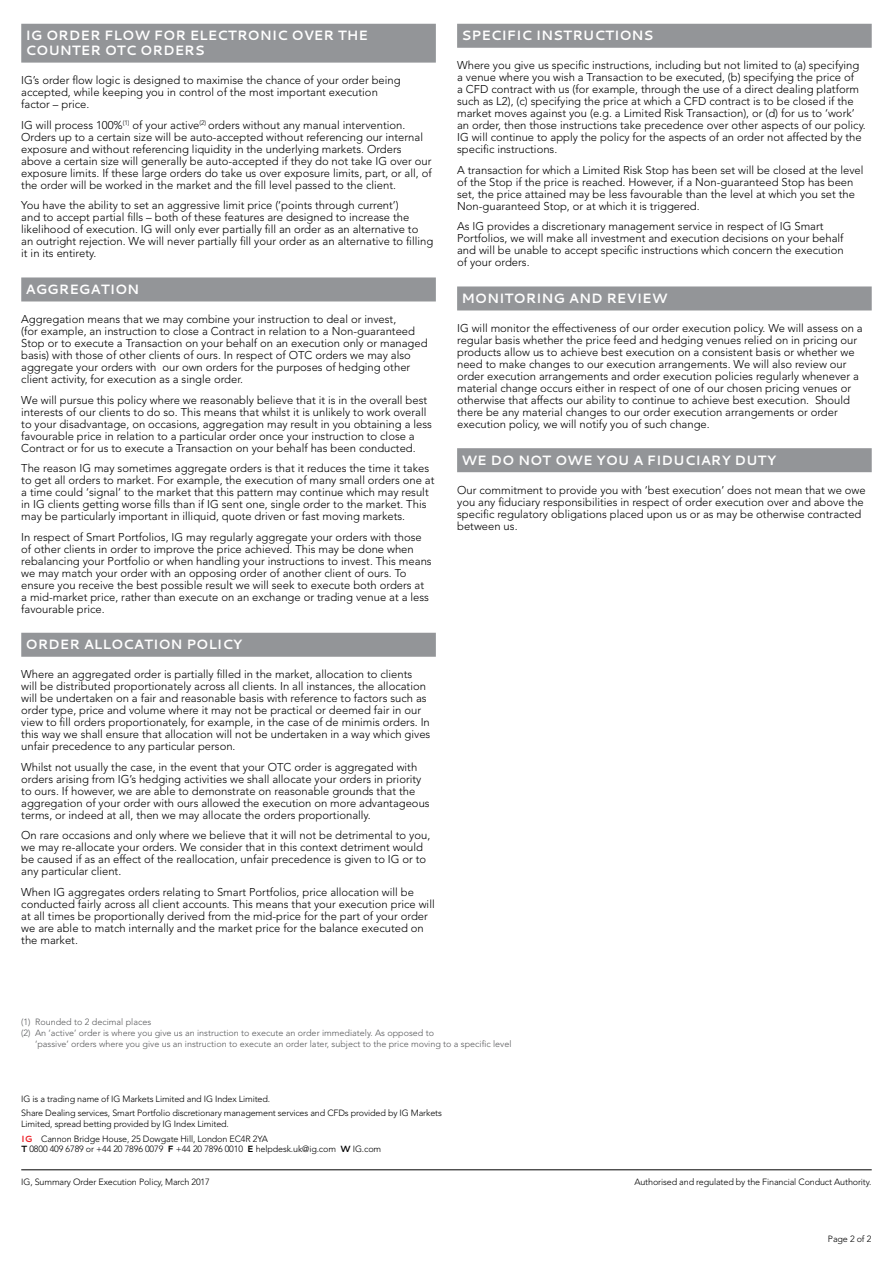
<style>
.page{position:relative;width:893px;height:1263px;background:#fff}
.page>*{position:absolute;margin:0;border:0;box-sizing:border-box;transform-origin:0 0}
.t1{font:700 13.5px/15px "Cantarell";color:#fff}
.t2{font:300 11.25px/12px "Avenir LT Std";color:#000}
.t3{font:300 9px/14.7px "Avenir LT Std";letter-spacing:-.015em;color:#000}
.t4{font:300 9px "Avenir LT Std";color:#58595b}
.s1{font-family:"Cantarell";font-weight:700;color:#ed1d24}
.s2{font-family:"Cantarell";font-weight:700}
</style>
<div class="page">
<hr style="left:21px;top:1169px;width:851px;height:1px;background:#000">
<div style="left:21px;top:24px;width:415px;height:39px;background:#939598"></div>
<div style="left:21px;top:277px;width:415px;height:24px;background:#939598"></div>
<div style="left:21px;top:633px;width:415px;height:24px;background:#939598"></div>
<div style="left:457px;top:24px;width:415px;height:24px;background:#939598"></div>
<div style="left:457px;top:286px;width:415px;height:24px;background:#939598"></div>
<div style="left:457px;top:448px;width:415px;height:24px;background:#939598"></div>
<p class="t1" style="left:26px;top:28px;width:344px">IG ORDER FLOW FOR ELECTRONIC OVER THE<br>COUNTER OTC ORDERS</p>
<p class="t2" style="left:21px;top:75px;width:381px">IG’s order flow logic is designed to maximise the chance of your order being accepted, while keeping you in control of the most important execution factor – price.</p>
<p class="t2" style="left:21px;top:119px;width:412px">IG will process 100%<sup>(1)</sup> of your active<sup>(2)</sup> orders without any manual intervention.<br>Orders up to a certain size will be auto-accepted without referencing our internal exposure and without referencing liquidity in the underlying markets. Orders above a certain size will generally be auto-accepted if they do not take IG over our exposure limits. If these large orders do take us over exposure limits, part, or all, of the order will be worked in the market and the fill level passed to the client.</p>
<p class="t2" style="left:21px;top:200px;width:414px">You have the ability to set an aggressive limit price (‘points through current’)<br>and to accept partial fills – both of these features are designed to increase the likelihood of execution. IG will only ever partially fill an order as an alternative to<br>an outright rejection. We will never partially fill your order as an alternative to filling it in its entirety.</p>
<p class="t1" style="left:26px;top:281px;width:115px">AGGREGATION</p>
<p class="t2" style="left:21px;top:313px;width:408px">Aggregation means that we may combine your instruction to deal or invest,<br>(for example, an instruction to close a Contract in relation to a Non-guaranteed Stop or to execute a Transaction on your behalf on an execution only or managed basis) with those of other clients of ours. In respect of OTC orders we may also aggregate your orders with our own orders for the purposes of hedging other client activity, for execution as a single order.</p>
<p class="t2" style="left:21px;top:394px;width:412px">We will pursue this policy where we reasonably believe that it is in the overall best interests of our clients to do so. This means that whilst it is unlikely to work overall to your disadvantage, on occasions, aggregation may result in you obtaining a less favourable price in relation to a particular order once your instruction to close a Contract or for us to execute a Transaction on your behalf has been conducted.</p>
<p class="t2" style="left:21px;top:462px;width:415px">The reason IG may sometimes aggregate orders is that it reduces the time it takes to get all orders to market. For example, the execution of many small orders one at a time could ‘signal’ to the market that this pattern may continue which may result in IG clients getting worse fills than if IG sent one, single order to the market. This may be particularly important in illiquid, quote driven or fast moving markets.</p>
<p class="t2" style="left:21px;top:531px;width:412px">In respect of Smart Portfolios, IG may regularly aggregate your orders with those of other clients in order to improve the price achieved. This may be done when rebalancing your Portfolio or when handling your instructions to invest. This means we may match your order with an opposing order of another client of ours. To ensure you receive the best possible result we will seek to execute both orders at a mid-market price, rather than execute on an exchange or trading venue at a less favourable price.</p>
<p class="t1" style="left:26px;top:637px;width:218px">ORDER ALLOCATION POLICY</p>
<p class="t2" style="left:21px;top:668px;width:411px">Where an aggregated order is partially filled in the market, allocation to clients will be distributed proportionately across all clients. In all instances, the allocation will be undertaken on a fair and reasonable basis with reference to factors such as order type, price and volume where it may not be practical or deemed fair in our view to fill orders proportionately, for example, in the case of de minimis orders. In this way we shall ensure that allocation will not be undertaken in a way which gives unfair precedence to any particular person.</p>
<p class="t2" style="left:21px;top:761px;width:410px">Whilst not usually the case, in the event that your OTC order is aggregated with orders arising from IG’s hedging activities we shall allocate your orders in priority to ours. If however, we are able to demonstrate on reasonable grounds that the aggregation of your order with ours allowed the execution on more advantageous terms, or indeed at all, then we may allocate the orders proportionally.</p>
<p class="t2" style="left:21px;top:829px;width:410px">On rare occasions and only where we believe that it will not be detrimental to you, we may re-allocate your orders. We consider that in this context detriment would be caused if as an effect of the reallocation, unfair precedence is given to IG or to any particular client.</p>
<p class="t2" style="left:21px;top:886px;width:415px">When IG aggregates orders relating to Smart Portfolios, price allocation will be conducted fairly across all client accounts. This means that your execution price will at all times be proportionally derived from the mid-price for the part of your order we are able to match internally and the market price for the balance executed on the market.</p>
<p class="t1" style="left:461px;top:28px;width:194px">SPECIFIC INSTRUCTIONS</p>
<p class="t2" style="left:457px;top:60px;width:410px">Where you give us specific instructions, including but not limited to (a) specifying a venue where you wish a Transaction to be executed, (b) specifying the price of<br>a CFD contract with us (for example, through the use of a direct dealing platform such as L2), (c) specifying the price at which a CFD contract is to be closed if the market moves against you (e.g. a Limited Risk Transaction), or (d) for us to ‘work’ an order, then those instructions take precedence over other aspects of our policy.<br>IG will continue to apply the policy for the aspects of an order not affected by the specific instructions.</p>
<p class="t2" style="left:457px;top:164px;width:408px">A transaction for which a Limited Risk Stop has been set will be closed at the level of the Stop if the price is reached. However, if a Non-guaranteed Stop has been set, the price attained may be less favourable than the level at which you set the Non-guaranteed Stop, or at which it is triggered.</p>
<p class="t2" style="left:457px;top:221px;width:388px">As IG provides a discretionary management service in respect of IG Smart Portfolios, we will make all investment and execution decisions on your behalf and will be unable to accept specific instructions which concern the execution of your orders.</p>
<p class="t1" style="left:461px;top:290px;width:208px">MONITORING AND REVIEW</p>
<p class="t2" style="left:457px;top:322px;width:407px">IG will monitor the effectiveness of our order execution policy. We will assess on a regular basis whether the price feed and hedging venues relied on in pricing our products allow us to achieve best execution on a consistent basis or whether we need to make changes to our execution arrangements. We will also review our order execution arrangements and order execution policies regularly whenever a material change occurs either in respect of one of our chosen pricing venues or otherwise that affects our ability to continue to achieve best execution. Should there be any material changes to our order execution arrangements or order execution policy, we will notify you of such change.</p>
<p class="t1" style="left:461px;top:452px;width:316px">WE DO NOT OWE YOU A FIDUCIARY DUTY</p>
<p class="t2" style="left:457px;top:484px;width:410px">Our commitment to provide you with ‘best execution’ does not mean that we owe you any fiduciary responsibilities in respect of order execution over and above the specific regulatory obligations placed upon us or as may be otherwise contracted between us.</p>
<p class="t4" style="left:21px;top:1016px;width:131px">(1) Rounded to 2 decimal places</p>
<p class="t4" style="left:21px;top:1027px;width:414px">(2) An ‘active’ order is where you give us an instruction to execute an order immediately. As opposed to</p>
<p class="t4" style="left:35px;top:1038px;width:478px">‘passive’ orders where you give us an instruction to execute an order later, subject to the price moving to a specific level</p>
<p class="t3" style="left:21px;top:1091px;width:422px">IG is a trading name of IG Markets Limited and IG Index Limited.<br>Share Dealing services, Smart Portfolio discretionary management services and CFDs provided by IG Markets</p>
<p class="t3" style="left:21px;top:1116px;width:248px">Limited, spread betting provided by IG Index Limited.<br><span class="s1">IG</span> Cannon Bridge House, 25 Dowgate Hill, London EC4R 2YA</p>
<p class="t3" style="left:21px;top:1142px;width:361px"><span class="s2">T</span> 0800 409 6789 or +44 20 7896 0079 <span class="s2">F</span> +44 20 7896 0010 <span class="s2">E</span> helpdesk.uk@ig.com <span class="s2">W</span> IG.com</p>
<p class="t3" style="left:21px;top:1174px;width:190px">IG, Summary Order Execution Policy, March 2017</p>
<p class="t3" style="left:634px;top:1174px;width:238px">Authorised and regulated by the Financial Conduct Authority.</p>
<p class="t3" style="left:828px;top:1231px;width:45px">Page 2 of 2</p>
</div>
